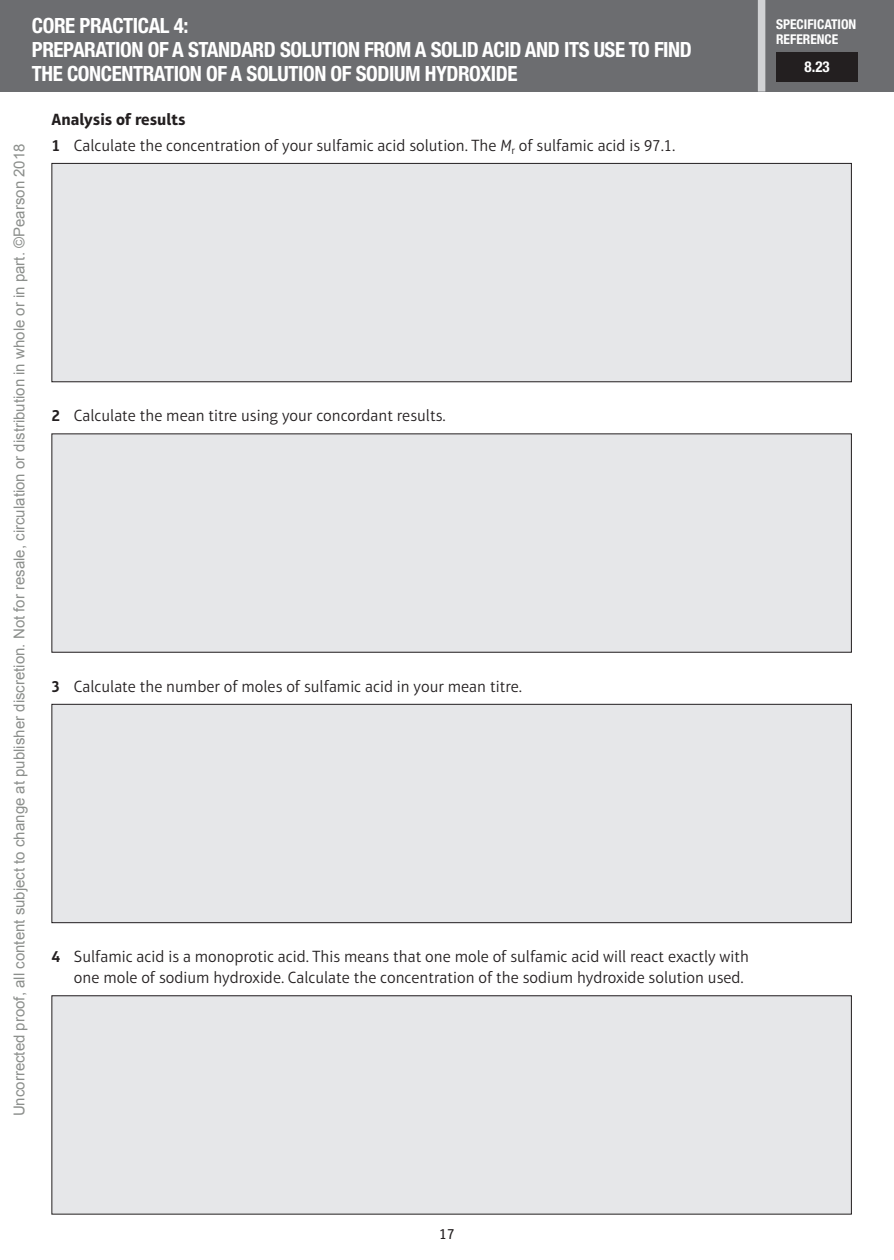
<style>
.page{position:relative;width:894px;height:1260px;background:#fff}
.page>*{position:absolute;margin:0;border:0;box-sizing:border-box;transform-origin:0 0}
.t1{font:700 condensed 21px/24px "Helvetica Neue LTW1 G";letter-spacing:-.02em;color:#fff}
.t2{font:300 16.5px/25.5px "Aptifer Sans LT Pro";color:#231f20}
.t3{font:15px "Arial";color:#8c8f8c}
.t4{font:700 condensed 15px "Helvetica Neue LTW1 G";color:#fff}
.t5{font:15px "Aptifer Sans LT Pro";color:#231f20}
.t6{font:700 condensed 13.5px/15.3px "Helvetica Neue LTW1 G";color:#fff}
.s1{font-weight:700}
.s2{font-weight:600}
.s3{font-style:italic}
</style>
<div class="page">
<div style="left:0;top:0;width:894px;height:92px;background:#6c6d70"></div>
<div style="left:52px;top:163px;width:799px;height:219px;background:#e6e7e9"></div>
<div style="left:51px;top:163px;width:801px;height:219px;border:1px solid #231f20"></div>
<div style="left:52px;top:434px;width:799px;height:218px;background:#e6e7e9"></div>
<div style="left:52px;top:704px;width:799px;height:218px;background:#e6e7e9"></div>
<div style="left:51px;top:704px;width:801px;height:219px;border:1px solid #231f20"></div>
<div style="left:52px;top:995px;width:799px;height:218px;background:#e6e7e9"></div>
<div style="left:51px;top:995px;width:801px;height:219px;border:1px solid #231f20"></div>
<div style="left:776px;top:52px;width:82px;height:29px;background:#231f20"></div>
<div style="left:758px;top:0;width:7px;height:92px;background:#d1d2d4"></div>
<p class="t1" style="left:32px;top:14px;width:661px">CORE PRACTICAL 4:<br>PREPARATION OF A STANDARD SOLUTION FROM A SOLID ACID AND ITS USE TO FIND<br>THE CONCENTRATION OF A SOLUTION OF SODIUM HYDROXIDE</p>
<p class="t3" style="left:9px;top:1116px;width:974px;rotate:-90deg">Uncorrected proof, all content subject to change at publisher discretion. Not for resale, circulation or distribution in whole or in part. ©Pearson 2018</p>
<p class="t2" style="left:51px;top:107px;width:625px"><span class="s1">Analysis of results<br></span><span class="s2">1</span> Calculate the concentration of your sulfamic acid solution. The <span class="s3">M</span><sub>r</sub> of sulfamic acid is 97.1.</p>
<p class="t2" style="left:51px;top:403px;width:396px"><span class="s2">2</span> Calculate the mean titre using your concordant results.</p>
<p class="t2" style="left:51px;top:673px;width:472px"><span class="s2">3</span> Calculate the number of moles of sulfamic acid in your mean titre.</p>
<p class="t2" style="left:74px;top:946px;width:676px;line-height:21px;text-indent:-23px"><span class="s2">4</span> Sulfamic acid is a monoprotic acid. This means that one mole of sulfamic acid will react exactly with one mole of sodium hydroxide. Calculate the concentration of the sodium hydroxide solution used.</p>
<p class="t6" style="left:776px;top:16px;width:82px">SPECIFICATION<br>REFERENCE</p>
<p class="t4" style="left:804px;top:58px;width:27px">8.23</p>
<p class="t5" style="left:439px;top:1224px;width:17px">17</p>
</div>
